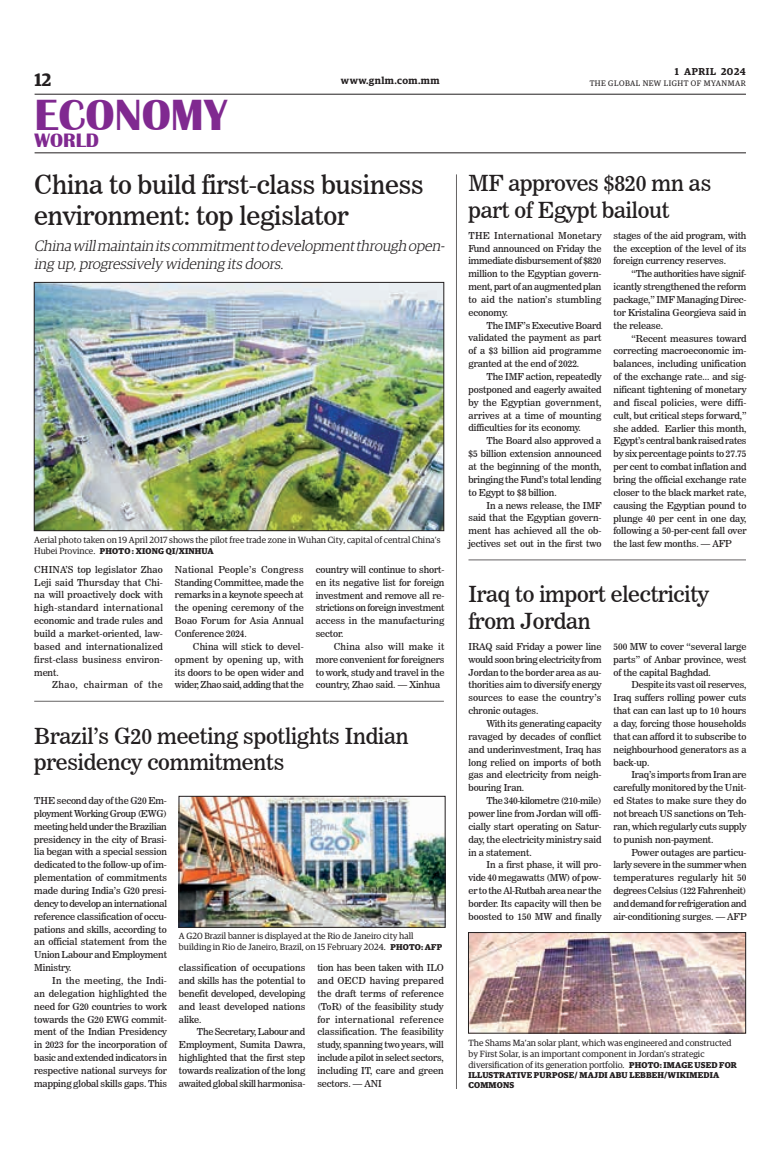
<style>
.page{position:relative;width:773px;height:1152px;background:#fff}
.page>*{position:absolute;margin:0;border:0;box-sizing:border-box;transform-origin:0 0}
.t1{font:700 45px "Britannic";color:#802990}
._2_Clm_Head{font:26px/31.2px "News 706 BT Roman C";letter-spacing:-.01em;color:#231f20}
._2_Clm_Head-2{font:22px/26.4px "News 706 BT Roman C";letter-spacing:-.01em;color:#231f20}
.t2{font:700 20px "Britannic";color:#802990}
.t3{font:600 18px "Guardian Egyp";color:#231f20}
.t4{font:italic 300 15px/18px "Guardian Egyp";color:#231f20}
.t5{font:600 10px "Guardian Egyp";letter-spacing:.05em;color:#231f20}
._2nd_Body{font:9.5px/12.9px "News 706 BT Roman C";letter-spacing:-.01em;color:#231f20;text-align:justify}
.Normal_Para{font:9.5px/12.9px "News 706 BT Roman C";color:#231f20;text-align:justify}
._2nd_Body-2{font:9.5px "News 706 BT Roman C";letter-spacing:.04em;color:#231f20}
.t6{font:9px/10.8px "Guardian Egyp";color:#231f20}
.t7{font:700 8.5px/10.2px "Guardian Egyp";letter-spacing:.02em;color:#231f20}
.t8{font:8px "Guardian Egyp";letter-spacing:.06em;color:#231f20}
.s1{font-weight:400;font-size:9px}
.s2{font-weight:700;font-size:8.5px}
</style>
<div class="page">
<hr style="left:35px;top:94px;width:711px;height:1px;background:#231f20">
<hr style="left:35px;top:152px;width:711px;height:1px;background:#231f20">
<img style="left:36px;top:284px;width:406px;height:245px">
<div style="left:34px;top:282px;width:410px;height:249px;border:1px solid #231f20"></div>
<img style="left:181px;top:798px;width:262px;height:127px">
<div style="left:179px;top:796px;width:266px;height:131px;border:1px solid #231f20"></div>
<img style="left:470px;top:934px;width:273px;height:97px">
<div style="left:468px;top:932px;width:277px;height:101px;border:1px solid #231f20"></div>
<hr style="left:456px;top:174px;width:1px;height:915px;background:#231f20">
<hr style="left:34px;top:701px;width:410px;height:1px;background:#231f20">
<hr style="left:468px;top:560px;width:278px;height:1px;background:#231f20">
<h3 class="t3" style="left:35px;top:67px;width:18px">12</h3>
<h1 class="t1" style="left:35px;top:89px;width:194px">ECONOMY</h1>
<h3 class="t2" style="left:35px;top:129px;width:66px">WORLD</h3>
<p class="t5" style="left:675px;top:64px;width:72px">1 APRIL 2024</p>
<p class="t5" style="left:341px;top:73px;width:100px">www.gnlm.com.mm</p>
<p class="t8" style="left:589px;top:78px;width:158px">THE GLOBAL NEW LIGHT OF MYANMAR</p>
<p class="_2_Clm_Head" style="left:34px;top:169px;width:391px">China to build first-class business environment: top legislator</p>
<p class="t4" style="left:34px;top:236px;width:415px">China willmaintain its commitmentto developmentthrough open&shy;ing up,progressively widening its doors.</p>
<p class="t6" style="left:34px;top:534px;width:408px">Aerial photo taken on 19 April 2017 shows the pilot free trade zone in Wuhan City, capital of central China’s</p>
<p class="t7" style="left:34px;top:545px;width:181px"><span class="s1">Hubei Province.</span> PHOTO : XIONG QI/XINHUA</p>
<p class="Normal_Para" style="left:34px;top:563px;width:130px">CHINA’S top legislator Zhao Leji said Thursday that Chi&shy;na will proactively dock with high-standard international economic and trade rules and build a market-oriented, law&shy;based and internationalized first-class business environ&shy;ment.</p>
<p class="_2nd_Body-2" style="left:52px;top:679px;width:112px">Zhao, chairman of the</p>
<p class="_2nd_Body" style="left:175px;top:563px;width:130px">National People’s Congress Standing Committee, made the remarks in a keynote speech at the opening ceremony of the Boao Forum for Asia Annual Conference 2024.</p>
<p class="_2nd_Body" style="left:175px;top:640px;width:130px;text-indent:18px">China will stick to devel&shy;opment by opening up, with its doors to be open wider and wider, Zhao said, adding that the</p>
<p class="_2nd_Body" style="left:316px;top:563px;width:130px">country will continue to short&shy;en its negative list for foreign investment and remove all re&shy;strictions on foreign investment access in the manufacturing sector.</p>
<p class="_2nd_Body" style="left:316px;top:640px;width:130px;text-indent:18px">China also will make it more convenient for foreigners to work, study and travel in the country, Zhao said. — Xinhua</p>
<p class="_2_Clm_Head-2" style="left:34px;top:723px;width:376px">Brazil’s G20 meeting spotlights Indian presidency commitments</p>
<p class="Normal_Para" style="left:34px;top:794px;width:134px">THE second day of the G20 Em&shy;ployment Working Group (EWG) meeting held under the Brazilian presidency in the city of Brasi&shy;lia began with a special session dedicated to the follow-up of im&shy;plementation of commitments made during India’s G20 presi&shy;dency to develop an international reference classification of occu&shy;pations and skills, according to an official statement from the Union Labour and Employment Ministry.</p>
<p class="_2nd_Body" style="left:34px;top:974px;width:134px;text-indent:18px">In the meeting, the Indi&shy;an delegation highlighted the need for G20 countries to work towards the G20 EWG commit&shy;ment of the Indian Presidency in 2023 for the incorporation of basic and extended indicators in respective national surveys for mapping global skills gaps. This</p>
<p class="t6" style="left:179px;top:930px;width:265px">A G20 Brazil banner is displayed at the Rio de Janeiro city hall building in Rio de Janeiro, Brazil, on 15 February 2024. <span class="s2">PHOTO: AFP</span></p>
<p class="_2nd_Body" style="left:179px;top:961px;width:128px">classification of occupations and skills has the potential to benefit developed, developing and least developed nations alike.</p>
<p class="_2nd_Body" style="left:179px;top:1025px;width:128px;text-indent:18px">The Secretary, Labour and Employment, Sumita Dawra, highlighted that the first step towards realization of the long awaited global skill harmonisa-</p>
<p class="_2nd_Body" style="left:317px;top:961px;width:128px">tion has been taken with ILO and OECD having prepared the draft terms of reference (ToR) of the feasibility study for international reference classification. The feasibility study, spanning two years, will include a pilot in select sectors, including IT, care and green sectors. — ANI</p>
<p class="_2_Clm_Head-2" style="left:468px;top:170px;width:244px">MF approves $820 mn as part of Egypt bailout</p>
<p class="Normal_Para" style="left:468px;top:229px;width:134px">THE International Monetary Fund announced on Friday the immediate disbursement of $820 million to the Egyptian govern&shy;ment, part of an augmented plan to aid the nation’s stumbling economy.</p>
<p class="_2nd_Body" style="left:468px;top:319px;width:134px;text-indent:18px">The IMF’s Executive Board validated the payment as part of a $3 billion aid programme granted at the end of 2022.</p>
<p class="_2nd_Body" style="left:468px;top:370px;width:134px;text-indent:18px">The IMF action, repeatedly postponed and eagerly awaited by the Egyptian government, arrives at a time of mounting difficulties for its economy.</p>
<p class="_2nd_Body" style="left:468px;top:434px;width:135px;text-indent:18px">The Board also approved a $5 billion extension announced at the beginning of the month, bringing the Fund’s total lending to Egypt to $8 billion.</p>
<p class="_2nd_Body" style="left:468px;top:499px;width:134px;text-indent:18px">In a news release, the IMF said that the Egyptian govern&shy;ment has achieved all the ob&shy;jectives set out in the first two</p>
<p class="_2nd_Body" style="left:613px;top:229px;width:134px">stages of the aid program, with the exception of the level of its foreign currency reserves.</p>
<p class="_2nd_Body" style="left:613px;top:267px;width:134px;text-indent:18px">“The authorities have signif&shy;icantly strengthened the reform package,” IMF Managing Direc&shy;tor Kristalina Georgieva said in the release.</p>
<p class="_2nd_Body" style="left:613px;top:332px;width:134px;text-indent:18px">“Recent measures toward correcting macroeconomic im&shy;balances, including unification of the exchange rate... and sig&shy;nificant tightening of monetary and fiscal policies, were diffi&shy;cult, but critical steps forward,” she added. Earlier this month, Egypt’s central bank raised rates by six percentage points to 27.75 per cent to combat inflation and bring the official exchange rate closer to the black market rate, causing the Egyptian pound to plunge 40 per cent in one day, following a 50-per-cent fall over the last few months. — AFP</p>
<p class="_2_Clm_Head-2" style="left:468px;top:581px;width:242px">Iraq to import electricity from Jordan</p>
<p class="Normal_Para" style="left:468px;top:640px;width:135px">IRAQ said Friday a power line would soon bring electricity from Jordan to the border area as au&shy;thorities aim to diversify energy sources to ease the country’s chronic outages.</p>
<p class="_2nd_Body" style="left:468px;top:717px;width:135px;text-indent:18px">With its generating capacity ravaged by decades of conflict and underinvestment, Iraq has long relied on imports of both gas and electricity from neigh&shy;bouring Iran.</p>
<p class="_2nd_Body" style="left:468px;top:794px;width:135px;text-indent:18px">The 340-kilometre (210-mile) power line from Jordan will offi&shy;cially start operating on Satur&shy;day, the electricity ministry said in a statement.</p>
<p class="_2nd_Body" style="left:468px;top:858px;width:135px;text-indent:18px">In a first phase, it will pro&shy;vide 40 megawatts (MW) of pow&shy;er to the Al-Rutbah area near the border. Its capacity will then be boosted to 150 MW and finally</p>
<p class="_2nd_Body" style="left:613px;top:640px;width:134px">500 MW to cover “several large parts” of Anbar province, west of the capital Baghdad.</p>
<p class="_2nd_Body" style="left:613px;top:679px;width:134px;text-indent:18px">Despite its vast oil reserves, Iraq suffers rolling power cuts that can can last up to 10 hours a day, forcing those households that can afford it to subscribe to neighbourhood generators as a back-up.</p>
<p class="_2nd_Body" style="left:613px;top:769px;width:135px;text-indent:18px">Iraq’s imports from Iran are carefully monitored by the Unit&shy;ed States to make sure they do not breach US sanctions on Teh&shy;ran, which regularly cuts supply to punish non-payment.</p>
<p class="_2nd_Body" style="left:613px;top:846px;width:135px;text-indent:18px">Power outages are particu&shy;larly severe in the summer when temperatures regularly hit 50 degrees Celsius (122 Fahrenheit) and demand for refrigeration and air-conditioning surges. — AFP</p>
<p class="t6" style="left:468px;top:1037px;width:270px">The Shams Ma’an solar plant, which was engineered and constructed by First Solar, is an important component in Jordan’s strategic diversification of its generation portfolio. <span class="s2">PHOTO: IMAGE USED FOR</span></p>
<p class="t7" style="left:468px;top:1069px;width:252px">ILLUSTRATIVE PURPOSE/ MAJDI ABU LEBBEH/WIKIMEDIA<br>COMMONS</p>
</div>
